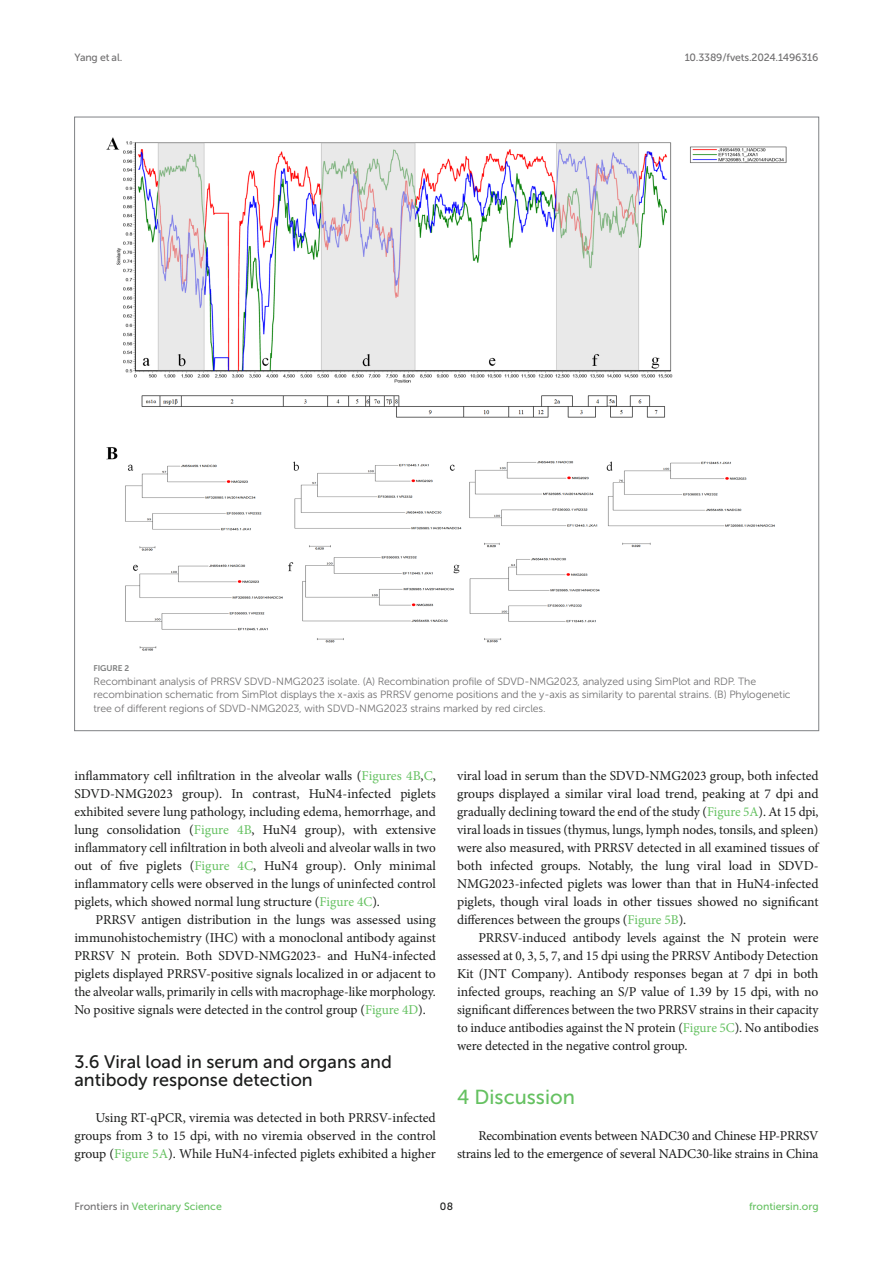
<style>
.page{position:relative;width:893px;height:1263px;background:#fff}
.page>*{position:absolute;margin:0;border:0;box-sizing:border-box;transform-origin:0 0}
.HEAD_1{font:20.25px "Museo Sans 500";color:#65c161}
.HEAD_2{font:18px/18px "Museo Sans 500";color:#1b1c1b}
.TEXT{font:13.5px/18px "Minion Pro";letter-spacing:-.01em;color:#1b1c1b;text-align:justify}
.FIG_LEG{font:10.5px/13.5px "Museo Sans 300";letter-spacing:-.01em;color:#706f70}
.t1{font:10.5px "Museo Sans 500";color:#65c161}
.t2{font:10.5px "Museo Sans 500";letter-spacing:-.015em;color:#706f70}
.t3{font:10.5px "Museo Sans 500";color:#1b1c1b}
.FIG_HD{font:8.25px "Museo Sans 700";letter-spacing:-.01em;color:#7e7f7f}
.s1{color:#65c161}
.s2{color:#706f70}
</style>
<div class="page">
<img style="left:106px;top:137px;width:681px;height:514px">
<p class="t2" style="left:74px;top:51px;width:49px">Yang et al.</p>
<p class="t2" style="left:685px;top:51px;width:135px">10.3389/fvets.2024.1496316</p>
<p class="FIG_HD" style="left:94px;top:664px;width:37px">FIGURE 2</p>
<p class="FIG_LEG" style="left:94px;top:674px;width:699px">Recombinant analysis of PRRSV SDVD-NMG2023 isolate. (A) Recombination profile of SDVD-NMG2023, analyzed using SimPlot and RDP. The recombination schematic from SimPlot displays the x-axis as PRRSV genome positions and the y-axis as similarity to parental strains. (B) Phylogenetic tree of different regions of SDVD-NMG2023, with SDVD-NMG2023 strains marked by red circles.</p>
<p class="TEXT" style="left:74px;top:767px;width:363px">inflammatory cell infiltration in the alveolar walls (<span class="s1">Figures 4B</span>,<span class="s1">C</span>, SDVD-NMG2023 group). In contrast, HuN4-infected piglets exhibited severe lung pathology, including edema, hemorrhage, and lung consolidation (<span class="s1">Figure 4B</span>, HuN4 group), with extensive inflammatory cell infiltration in both alveoli and alveolar walls in two out of five piglets (<span class="s1">Figure 4C</span>, HuN4 group). Only minimal inflammatory cells were observed in the lungs of uninfected control piglets, which showed normal lung structure (<span class="s1">Figure 4C</span>).</p>
<p class="TEXT" style="left:74px;top:911px;width:363px;text-indent:21px">PRRSV antigen distribution in the lungs was assessed using immunohistochemistry (IHC) with a monoclonal antibody against PRRSV N protein. Both SDVD-NMG2023- and HuN4-infected piglets displayed PRRSV-positive signals localized in or adjacent to the alveolar walls, primarily in cells with macrophage-like morphology.<br>No positive signals were detected in the control group (<span class="s1">Figure 4D</span>).</p>
<p class="HEAD_2" style="left:74px;top:1053px;width:319px">3.6 Viral load in serum and organs and antibody response detection</p>
<p class="TEXT" style="left:74px;top:1109px;width:363px;text-indent:21px">Using RT-qPCR, viremia was detected in both PRRSV-infected groups from 3 to 15 dpi, with no viremia observed in the control group (<span class="s1">Figure 5A</span>). While HuN4-infected piglets exhibited a higher</p>
<p class="TEXT" style="left:457px;top:767px;width:363px">viral load in serum than the SDVD-NMG2023 group, both infected groups displayed a similar viral load trend, peaking at 7 dpi and gradually declining toward the end of the study (<span class="s1">Figure 5A</span>). At 15 dpi, viral loads in tissues (thymus, lungs, lymph nodes, tonsils, and spleen) were also measured, with PRRSV detected in all examined tissues of both infected groups. Notably, the lung viral load in SDVD-NMG2023-infected piglets was lower than that in HuN4-infected piglets, though viral loads in other tissues showed no significant differences between the groups (<span class="s1">Figure 5B</span>).</p>
<p class="TEXT" style="left:457px;top:929px;width:363px;text-indent:21px">PRRSV-induced antibody levels against the N protein were assessed at 0, 3, 5, 7, and 15 dpi using the PRRSV Antibody Detection Kit (JNT Company). Antibody responses began at 7 dpi in both infected groups, reaching an S/P value of 1.39 by 15 dpi, with no significant differences between the two PRRSV strains in their capacity to induce antibodies against the N protein (<span class="s1">Figure 5C</span>). No antibodies were detected in the negative control group.</p>
<p class="HEAD_1" style="left:457px;top:1086px;width:119px">4 Discussion</p>
<p class="TEXT" style="left:457px;top:1127px;width:363px;text-align:right">Recombination events between NADC30 and Chinese HP-PRRSV strains led to the emergence of several NADC30-like strains in China</p>
<p class="t1" style="left:74px;top:1200px;width:149px"><span class="s2">Frontiers in</span> Veterinary Science</p>
<p class="t3" style="left:440px;top:1200px;width:15px">08</p>
<p class="t1" style="left:749px;top:1200px;width:71px">frontiersin.org</p>
</div>
